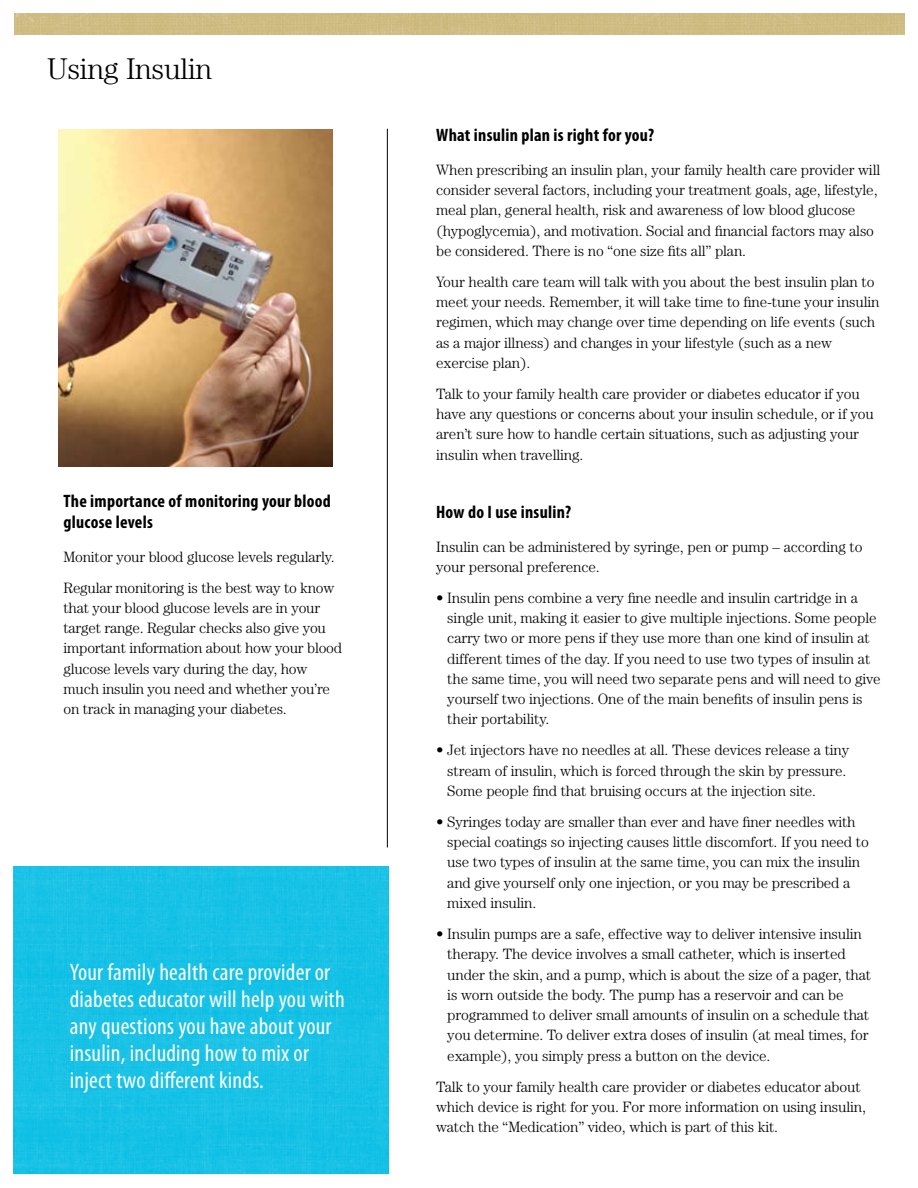
<style>
.page{position:relative;width:918px;height:1188px;background:#fff}
.page>*{position:absolute;margin:0;border:0;box-sizing:border-box;transform-origin:0 0}
.t1{font:300 30px "Century";letter-spacing:-.01em;color:#000}
.t2{font:condensed 24px/27px "Myriad Pro";letter-spacing:.01em;color:#fff}
.t3{font:700 condensed 18px/21px "Myriad Pro";letter-spacing:.015em;color:#000}
.t4{font:300 15px/20.2px "Century";letter-spacing:-.01em;color:#000}
</style>
<div class="page">
<hr style="left:387px;top:129px;width:1px;height:719px;background:#000">
<img style="left:14px;top:867px;width:374px;height:306px">
<img style="left:14px;top:14px;width:890px;height:20px">
<img style="left:59px;top:129px;width:274px;height:338px">
<h1 class="t1" style="left:47px;top:52px;width:167px">Using Insulin</h1>
<p class="t3" style="left:64px;top:490px;width:269px">The importance of monitoring your blood glucose levels</p>
<p class="t4" style="left:64px;top:541px;width:273px;line-height:31px">Monitor your blood glucose levels regularly.<br>Regular monitoring is the best way to know</p>
<p class="t4" style="left:64px;top:597px;width:280px">that your blood glucose levels are in your target range. Regular checks also give you important information about how your blood glucose levels vary during the day, how much insulin you need and whether you’re on track in managing your diabetes.</p>
<h2 class="t2" style="left:70px;top:958px;width:276px">Your family health care provider or diabetes educator will help you with any questions you have about your insulin, including how to mix or inject two different kinds.</h2>
<p class="t3" style="left:436px;top:124px;width:220px">What insulin plan is right for you?</p>
<p class="t4" style="left:436px;top:159px;width:446px">When prescribing an insulin plan, your family health care provider will consider several factors, including your treatment goals, age, lifestyle, meal plan, general health, risk and awareness of low blood glucose (hypoglycemia), and motivation. Social and financial factors may also be considered. There is no “one size fits all” plan.</p>
<p class="t4" style="left:436px;top:271px;width:445px">Your health care team will talk with you about the best insulin plan to meet your needs. Remember, it will take time to fine-tune your insulin regimen, which may change over time depending on life events (such as a major illness) and changes in your lifestyle (such as a new exercise plan).</p>
<p class="t4" style="left:436px;top:383px;width:439px">Talk to your family health care provider or diabetes educator if you have any questions or concerns about your insulin schedule, or if you aren’t sure how to handle certain situations, such as adjusting your insulin when travelling.</p>
<p class="t3" style="left:436px;top:501px;width:137px">How do I use insulin?</p>
<p class="t4" style="left:436px;top:536px;width:428px">Insulin can be administered by syringe, pen or pump – according to your personal preference.</p>
<p class="t4" style="left:447px;top:587px;width:435px;text-indent:-11px">• Insulin pens combine a very fine needle and insulin cartridge in a single unit, making it easier to give multiple injections. Some people carry two or more pens if they use more than one kind of insulin at different times of the day. If you need to use two types of insulin at the same time, you will need two separate pens and will need to give yourself two injections. One of the main benefits of insulin pens is their portability.</p>
<p class="t4" style="left:447px;top:740px;width:403px;text-indent:-11px">• Jet injectors have no needles at all. These devices release a tiny stream of insulin, which is forced through the skin by pressure.<br>Some people find that bruising occurs at the injection site.</p>
<p class="t4" style="left:447px;top:811px;width:423px;text-indent:-11px">• Syringes today are smaller than ever and have finer needles with special coatings so injecting causes little discomfort. If you need to use two types of insulin at the same time, you can mix the insulin and give yourself only one injection, or you may be prescribed a mixed insulin.</p>
<p class="t4" style="left:447px;top:924px;width:425px;text-indent:-11px">• Insulin pumps are a safe, effective way to deliver intensive insulin therapy. The device involves a small catheter, which is inserted under the skin, and a pump, which is about the size of a pager, that is worn outside the body. The pump has a reservoir and can be programmed to deliver small amounts of insulin on a schedule that you determine. To deliver extra doses of insulin (at meal times, for example), you simply press a button on the device.</p>
<p class="t4" style="left:436px;top:1076px;width:431px">Talk to your family health care provider or diabetes educator about which device is right for you. For more information on using insulin, watch the “Medication” video, which is part of this kit.</p>
</div>
